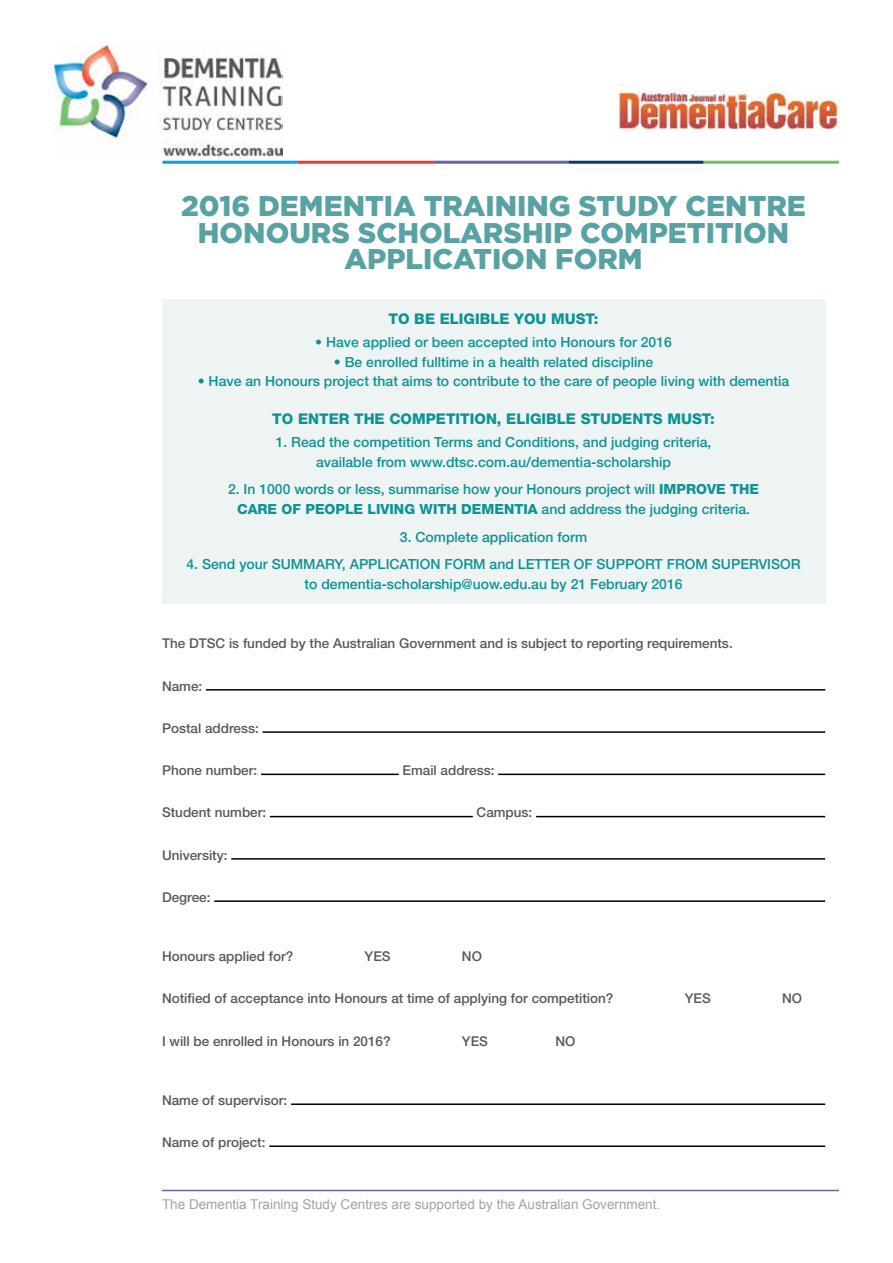
<style>
.page{position:relative;width:893px;height:1263px;background:#fff}
.page>*{position:absolute;margin:0;border:0;box-sizing:border-box;transform-origin:0 0}
.t1{font:900 28.5px/26.4px "Gotham";color:#58a2a3;text-align:center}
.t2{font:800 14.7px "Helvetica Neue LT Std";color:#0d9393}
.t3{font:500 13.95px/19.4px "Helvetica Neue LT Std";color:#0d9393;text-align:center}
.t4{font:500 13.5px "Helvetica Neue LT Std";color:#58595b}
.t5{font:13.5px "Arial";color:#a3a3a5}
.s1{font-weight:800}
</style>
<div class="page">
<div style="left:162px;top:300px;width:663px;height:304px;background:#eef3f4"></div>
<hr style="left:162px;top:1190px;width:677px;height:1px;background:#6067a9">
<hr style="left:206px;top:689px;width:619px;height:1px;background:#000">
<hr style="left:263px;top:731px;width:562px;height:2px;background:#000">
<hr style="left:261px;top:774px;width:138px;height:1px;background:#000">
<hr style="left:498px;top:774px;width:327px;height:1px;background:#000">
<hr style="left:270px;top:816px;width:203px;height:1px;background:#000">
<hr style="left:536px;top:816px;width:289px;height:1px;background:#000">
<hr style="left:231px;top:858px;width:594px;height:2px;background:#000">
<hr style="left:214px;top:900px;width:611px;height:2px;background:#000">
<hr style="left:291px;top:1103px;width:534px;height:2px;background:#000">
<hr style="left:269px;top:1145px;width:556px;height:2px;background:#000">
<img style="left:54px;top:46px;width:228px;height:112px">
<img style="left:615px;top:90px;width:225px;height:39px">
<hr style="left:162px;top:161px;width:136px;height:3px;background:#00a6e3">
<hr style="left:298px;top:161px;width:135px;height:3px;background:#ef3b2c">
<hr style="left:433px;top:161px;width:135px;height:3px;background:#6067a9">
<hr style="left:568px;top:161px;width:136px;height:3px;background:#063a7e">
<hr style="left:704px;top:161px;width:135px;height:3px;background:#72c059">
<h1 class="t1" style="left:181px;top:193px;width:626px">2016 DEMENTIA TRAINING STUDY CENTRE<br>HONOURS SCHOLARSHIP COMPETITION<br>APPLICATION FORM</h1>
<p class="t2" style="left:389px;top:310px;width:211px">TO BE ELIGIBLE YOU MUST:</p>
<p class="t3" style="left:315px;top:333px;width:358px">• Have applied or been accepted into Honours for 2016</p>
<p class="t3" style="left:334px;top:352px;width:321px">• Be enrolled fulltime in a health related discipline</p>
<p class="t3" style="left:198px;top:371px;width:593px">• Have an Honours project that aims to contribute to the care of people living with dementia</p>
<p class="t2" style="left:272px;top:410px;width:444px">TO ENTER THE COMPETITION, ELIGIBLE STUDENTS MUST:</p>
<p class="t3" style="left:276px;top:432px;width:437px">1. Read the competition Terms and Conditions, and judging criteria, available from www.dtsc.com.au/dementia-scholarship</p>
<p class="t3" style="left:228px;top:480px;width:533px">2. In 1000 words or less, summarise how your Honours project will <span class="s1">IMPROVE THE<br>CARE OF PEOPLE LIVING WITH DEMENTIA</span> and address the judging criteria.</p>
<p class="t3" style="left:400px;top:527px;width:189px">3. Complete application form</p>
<p class="t3" style="left:186px;top:555px;width:616px">4. Send your SUMMARY, APPLICATION FORM and LETTER OF SUPPORT FROM SUPERVISOR to dementia-scholarship@uow.edu.au by 21 February 2016</p>
<p class="t4" style="left:162px;top:635px;width:572px">The DTSC is funded by the Australian Government and is subject to reporting requirements.</p>
<p class="t4" style="left:162px;top:678px;width:42px">Name:</p>
<p class="t4" style="left:162px;top:720px;width:98px">Postal address:</p>
<p class="t4" style="left:162px;top:762px;width:97px">Phone number:</p>
<p class="t4" style="left:403px;top:762px;width:93px">Email address:</p>
<p class="t4" style="left:162px;top:804px;width:106px">Student number:</p>
<p class="t4" style="left:477px;top:804px;width:57px">Campus:</p>
<p class="t4" style="left:162px;top:847px;width:67px">University:</p>
<p class="t4" style="left:162px;top:889px;width:50px">Degree:</p>
<p class="t4" style="left:162px;top:948px;width:133px">Honours applied for?</p>
<p class="t4" style="left:365px;top:948px;width:28px">YES</p>
<p class="t4" style="left:462px;top:948px;width:22px">NO</p>
<p class="t4" style="left:162px;top:990px;width:453px">Notified of acceptance into Honours at time of applying for competition?</p>
<p class="t4" style="left:685px;top:990px;width:28px">YES</p>
<p class="t4" style="left:782px;top:990px;width:22px">NO</p>
<p class="t4" style="left:162px;top:1033px;width:230px">I will be enrolled in Honours in 2016?</p>
<p class="t4" style="left:462px;top:1033px;width:28px">YES</p>
<p class="t4" style="left:555px;top:1033px;width:22px">NO</p>
<p class="t4" style="left:162px;top:1092px;width:127px">Name of supervisor:</p>
<p class="t4" style="left:162px;top:1134px;width:105px">Name of project:</p>
<p class="t5" style="left:162px;top:1195px;width:500px">The Dementia Training Study Centres are supported by the Australian Government.</p>
</div>
